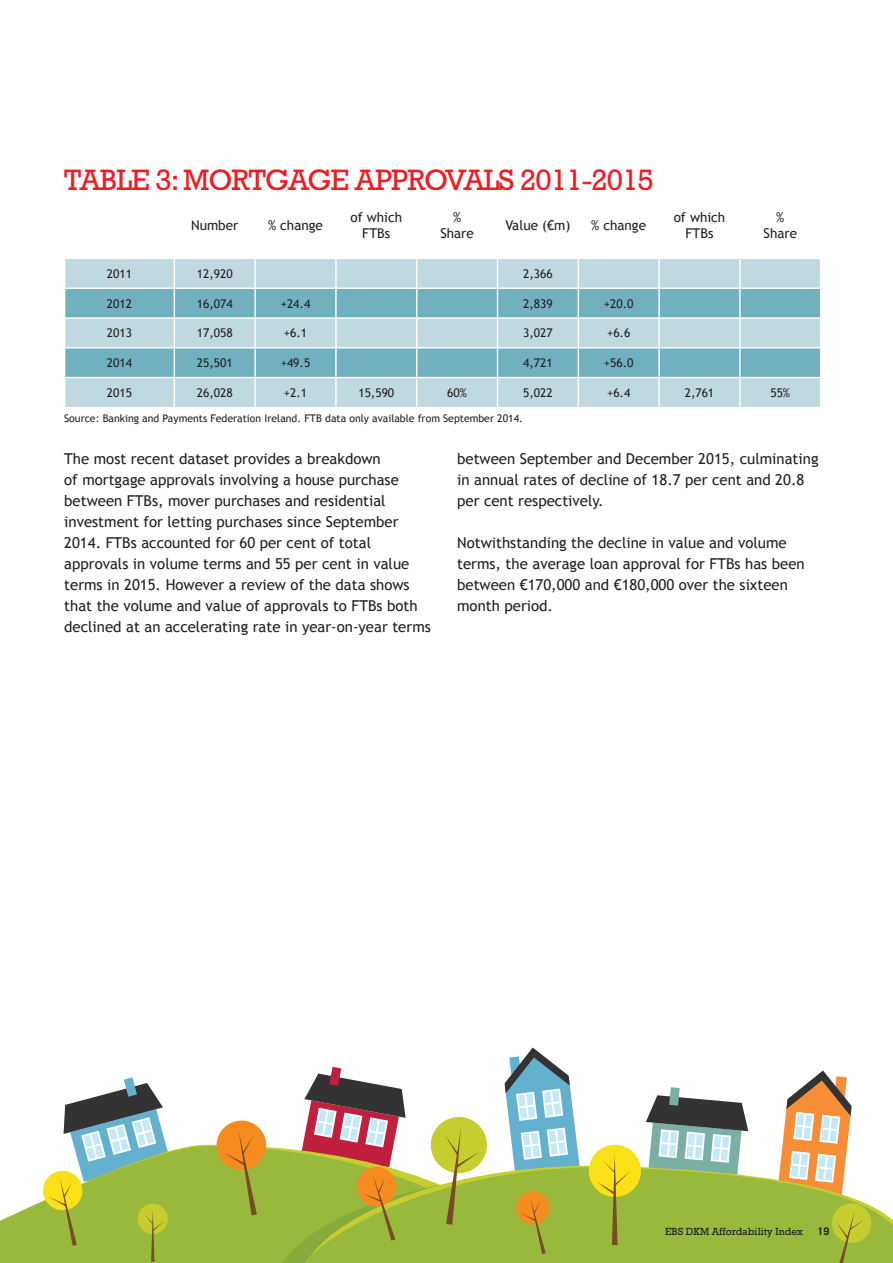
<style>
.page{position:relative;width:893px;height:1263px;background:#fff}
.page>*{position:absolute;margin:0;border:0;box-sizing:border-box;transform-origin:0 0}
.headings{font:30px "Rockwell Std";letter-spacing:-.03em;color:#ee1d23}
.body{font:15px/21px "Trebuchet MS";color:#231f20}
.t1{font:13.5px "Trebuchet MS";color:#231f20}
.t2{font:12px "Trebuchet MS";color:#231f20}
.footnotes{font:10.5px "Trebuchet MS";color:#231f20}
.t3{font:10.5px "Rockwell Std";color:#231f20}
.t4{font:700 10.5px "Trade Gothic LT Std";color:#231f20}
</style>
<div class="page">
<svg style="left:0;top:1146px;width:280px;height:117px;fill:#98b93c"></svg>
<svg style="left:646px;top:1087px;width:102px;height:74px"></svg>
<svg style="left:581px;top:1162px;width:312px;height:101px;background:#a0bf51"></svg>
<svg style="left:41px;top:1077px;width:130px;height:185px"></svg>
<svg style="left:214px;top:1120px;width:54px;height:95px;background:#c0a83f"></svg>
<div style="left:589px;top:1145px;width:52px;height:52px;background:#fae017;border-radius:50%"></div>
<svg style="left:597px;top:1156px;width:33px;height:89px"></svg>
<svg style="left:280px;top:1047px;width:301px;height:216px"></svg>
<svg style="left:774px;top:1070px;width:99px;height:193px"></svg>
<svg style="left:65px;top:259px;width:755px;height:148px;background:#c1d8df"></svg>
<svg style="left:65px;top:289px;width:755px;height:88px;background:#8cbeca"></svg>
<hr style="left:254px;top:259px;width:2px;height:29px;background:#fff">
<hr style="left:335px;top:259px;width:2px;height:29px;background:#fff">
<hr style="left:658px;top:259px;width:2px;height:29px;background:#fff">
<hr style="left:739px;top:259px;width:2px;height:29px;background:#fff">
<hr style="left:64px;top:288px;width:110px;height:1px;background:#fff">
<hr style="left:174px;top:288px;width:81px;height:1px;background:#fff">
<hr style="left:255px;top:288px;width:81px;height:1px;background:#fff">
<hr style="left:254px;top:289px;width:2px;height:28px;background:#fff">
<hr style="left:336px;top:288px;width:81px;height:1px;background:#fff">
<hr style="left:335px;top:289px;width:2px;height:28px;background:#fff">
<hr style="left:417px;top:288px;width:80px;height:1px;background:#fff">
<hr style="left:497px;top:288px;width:81px;height:1px;background:#fff">
<hr style="left:578px;top:288px;width:81px;height:1px;background:#fff">
<hr style="left:659px;top:288px;width:81px;height:1px;background:#fff">
<hr style="left:658px;top:289px;width:2px;height:28px;background:#fff">
<hr style="left:740px;top:288px;width:81px;height:1px;background:#fff">
<hr style="left:739px;top:289px;width:2px;height:28px;background:#fff">
<hr style="left:64px;top:317px;width:110px;height:2px;background:#fff">
<hr style="left:174px;top:317px;width:81px;height:2px;background:#fff">
<hr style="left:255px;top:317px;width:81px;height:2px;background:#fff">
<hr style="left:254px;top:319px;width:2px;height:28px;background:#fff">
<hr style="left:336px;top:317px;width:81px;height:2px;background:#fff">
<hr style="left:335px;top:319px;width:2px;height:28px;background:#fff">
<hr style="left:417px;top:317px;width:80px;height:2px;background:#fff">
<hr style="left:497px;top:317px;width:81px;height:2px;background:#fff">
<hr style="left:578px;top:317px;width:81px;height:2px;background:#fff">
<hr style="left:659px;top:317px;width:81px;height:2px;background:#fff">
<hr style="left:658px;top:319px;width:2px;height:28px;background:#fff">
<hr style="left:740px;top:317px;width:81px;height:2px;background:#fff">
<hr style="left:739px;top:319px;width:2px;height:28px;background:#fff">
<hr style="left:64px;top:347px;width:110px;height:1px;background:#fff">
<hr style="left:174px;top:347px;width:81px;height:1px;background:#fff">
<hr style="left:255px;top:347px;width:81px;height:1px;background:#fff">
<hr style="left:254px;top:348px;width:2px;height:29px;background:#fff">
<hr style="left:336px;top:347px;width:81px;height:1px;background:#fff">
<hr style="left:335px;top:348px;width:2px;height:29px;background:#fff">
<hr style="left:417px;top:347px;width:80px;height:1px;background:#fff">
<hr style="left:497px;top:347px;width:81px;height:1px;background:#fff">
<hr style="left:578px;top:347px;width:81px;height:1px;background:#fff">
<hr style="left:659px;top:347px;width:81px;height:1px;background:#fff">
<hr style="left:658px;top:348px;width:2px;height:29px;background:#fff">
<hr style="left:740px;top:347px;width:81px;height:1px;background:#fff">
<hr style="left:739px;top:348px;width:2px;height:29px;background:#fff">
<hr style="left:64px;top:377px;width:110px;height:1px;background:#fff">
<hr style="left:174px;top:377px;width:81px;height:1px;background:#fff">
<svg style="left:174px;top:259px;width:1px;height:148px"></svg>
<hr style="left:255px;top:377px;width:81px;height:1px;background:#fff">
<hr style="left:254px;top:378px;width:2px;height:29px;background:#fff">
<hr style="left:336px;top:377px;width:81px;height:1px;background:#fff">
<hr style="left:335px;top:378px;width:2px;height:29px;background:#fff">
<hr style="left:417px;top:377px;width:80px;height:1px;background:#fff">
<svg style="left:416px;top:259px;width:1px;height:148px"></svg>
<hr style="left:497px;top:377px;width:81px;height:1px;background:#fff">
<svg style="left:497px;top:259px;width:1px;height:148px"></svg>
<hr style="left:578px;top:377px;width:81px;height:1px;background:#fff">
<svg style="left:578px;top:259px;width:1px;height:148px"></svg>
<hr style="left:659px;top:377px;width:81px;height:1px;background:#fff">
<hr style="left:658px;top:378px;width:2px;height:29px;background:#fff">
<hr style="left:740px;top:377px;width:81px;height:1px;background:#fff">
<hr style="left:739px;top:378px;width:2px;height:29px;background:#fff">
<p class="headings" style="left:64px;top:163px;width:591px">TABLE 3: MORTGAGE APPROVALS 2011-2015</p>
<p class="t1" style="left:191px;top:217px;width:49px">Number</p>
<p class="t1" style="left:268px;top:217px;width:56px">% change</p>
<p class="t1" style="left:350px;top:209px;width:53px">of which</p>
<p class="t1" style="left:362px;top:225px;width:30px">FTBs</p>
<p class="t1" style="left:453px;top:209px;width:10px">%</p>
<p class="t1" style="left:440px;top:225px;width:35px">Share</p>
<p class="t1" style="left:505px;top:217px;width:66px">Value (€m)</p>
<p class="t1" style="left:591px;top:217px;width:56px">% change</p>
<p class="t1" style="left:674px;top:209px;width:53px">of which</p>
<p class="t1" style="left:685px;top:225px;width:30px">FTBs</p>
<p class="t1" style="left:776px;top:209px;width:10px">%</p>
<p class="t1" style="left:763px;top:225px;width:35px">Share</p>
<p class="t2" style="left:107px;top:266px;width:27px">2011</p>
<p class="t2" style="left:197px;top:266px;width:37px">12,920</p>
<p class="t2" style="left:523px;top:266px;width:31px">2,366</p>
<p class="t2" style="left:107px;top:296px;width:27px">2012</p>
<p class="t2" style="left:197px;top:296px;width:37px">16,074</p>
<p class="t2" style="left:281px;top:296px;width:31px">+24.4</p>
<p class="t2" style="left:523px;top:296px;width:31px">2,839</p>
<p class="t2" style="left:604px;top:296px;width:31px">+20.0</p>
<p class="t2" style="left:107px;top:326px;width:27px">2013</p>
<p class="t2" style="left:197px;top:326px;width:37px">17,058</p>
<p class="t2" style="left:284px;top:326px;width:25px">+6.1</p>
<p class="t2" style="left:523px;top:326px;width:31px">3,027</p>
<p class="t2" style="left:607px;top:326px;width:25px">+6.6</p>
<p class="t2" style="left:107px;top:356px;width:27px">2014</p>
<p class="t2" style="left:197px;top:356px;width:37px">25,501</p>
<p class="t2" style="left:281px;top:356px;width:31px">+49.5</p>
<p class="t2" style="left:523px;top:356px;width:31px">4,721</p>
<p class="t2" style="left:604px;top:356px;width:31px">+56.0</p>
<p class="t2" style="left:107px;top:386px;width:27px">2015</p>
<p class="t2" style="left:197px;top:386px;width:37px">26,028</p>
<p class="t2" style="left:284px;top:386px;width:25px">+2.1</p>
<p class="t2" style="left:358px;top:386px;width:37px">15,590</p>
<p class="t2" style="left:447px;top:386px;width:21px">60%</p>
<p class="t2" style="left:523px;top:386px;width:31px">5,022</p>
<p class="t2" style="left:607px;top:386px;width:25px">+6.4</p>
<p class="t2" style="left:685px;top:386px;width:31px">2,761</p>
<p class="t2" style="left:770px;top:386px;width:21px">55%</p>
<p class="footnotes" style="left:64px;top:412px;width:460px">Source: Banking and Payments Federation Ireland. FTB data only available from September 2014.</p>
<p class="body" style="left:64px;top:448px;width:368px">The most recent dataset provides a breakdown<br>of mortgage approvals involving a house purchase between FTBs, mover purchases and residential investment for letting purchases since September 2014. FTBs accounted for 60 per cent of total approvals in volume terms and 55 per cent in value terms in 2015. However a review of the data shows that the volume and value of approvals to FTBs both declined at an accelerating rate in year-on-year terms</p>
<p class="body" style="left:457px;top:448px;width:363px">between September and December 2015, culminating in annual rates of decline of 18.7 per cent and 20.8 per cent respectively.</p>
<p class="body" style="left:457px;top:532px;width:349px">Notwithstanding the decline in value and volume terms, the average loan approval for FTBs has been between €170,000 and €180,000 over the sixteen month period.</p>
<p class="t3" style="left:665px;top:1225px;width:140px">EBS DKM Affordability Index</p>
<p class="t4" style="left:818px;top:1225px;width:13px">19</p>
</div>
